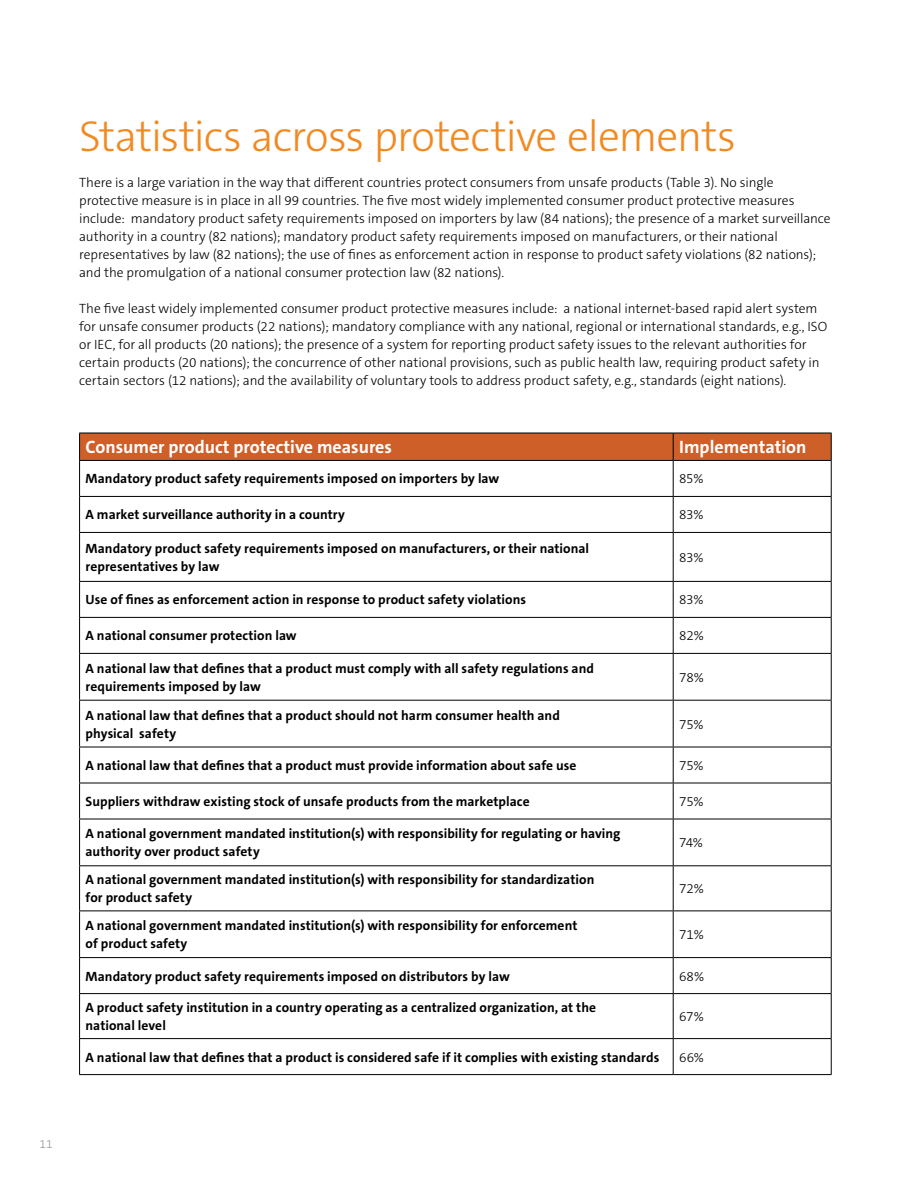
<style>
.page{position:relative;width:918px;height:1188px;background:#fff}
.page>*{position:absolute;margin:0;border:0;box-sizing:border-box;transform-origin:0 0}
.t1{font:300 43.5px "The Sans C5";letter-spacing:-.025em;color:#f18a21}
.t2{font:700 18px "The Sans C5";color:#fff}
.t3{font:300 13.5px/18px "The Sans C5";letter-spacing:-.005em;color:#000}
.t4{font:700 13.5px/18px "The Sans C5";letter-spacing:.005em;color:#000}
.t5{font:300 12px "The Sans C5";color:#939598}
</style>
<div class="page">
<svg style="left:80px;top:461px;width:751px;height:613px"></svg>
<hr style="left:673px;top:461px;width:1px;height:35px;background:#000">
<hr style="left:79px;top:496px;width:594px;height:1px;background:#000">
<hr style="left:673px;top:496px;width:159px;height:1px;background:#000">
<hr style="left:673px;top:497px;width:1px;height:35px;background:#000">
<hr style="left:673px;top:533px;width:1px;height:48px;background:#000">
<hr style="left:673px;top:582px;width:1px;height:35px;background:#000">
<hr style="left:673px;top:618px;width:1px;height:35px;background:#000">
<hr style="left:673px;top:654px;width:1px;height:46px;background:#000">
<hr style="left:673px;top:701px;width:1px;height:46px;background:#000">
<hr style="left:673px;top:747px;width:1px;height:36px;background:#000">
<hr style="left:673px;top:783px;width:1px;height:36px;background:#000">
<hr style="left:673px;top:819px;width:1px;height:46px;background:#000">
<hr style="left:673px;top:866px;width:1px;height:45px;background:#000">
<hr style="left:673px;top:911px;width:1px;height:46px;background:#000">
<hr style="left:673px;top:958px;width:1px;height:35px;background:#000">
<hr style="left:673px;top:994px;width:1px;height:44px;background:#000">
<hr style="left:673px;top:1039px;width:1px;height:35px;background:#000">
<svg style="left:79px;top:433px;width:753px;height:27px;background:#c95c27"></svg>
<hr style="left:79px;top:460px;width:594px;height:1px;background:#000">
<hr style="left:673px;top:460px;width:159px;height:1px;background:#000">
<hr style="left:79px;top:532px;width:594px;height:1px;background:#000">
<hr style="left:673px;top:532px;width:159px;height:1px;background:#000">
<hr style="left:79px;top:581px;width:594px;height:1px;background:#000">
<hr style="left:673px;top:581px;width:159px;height:1px;background:#000">
<hr style="left:79px;top:617px;width:594px;height:1px;background:#000">
<hr style="left:673px;top:617px;width:159px;height:1px;background:#000">
<hr style="left:79px;top:653px;width:594px;height:1px;background:#000">
<hr style="left:673px;top:653px;width:159px;height:1px;background:#000">
<hr style="left:79px;top:700px;width:594px;height:1px;background:#000">
<hr style="left:673px;top:700px;width:159px;height:1px;background:#000">
<hr style="left:79px;top:747px;width:594px;height:1px;background:#000">
<hr style="left:673px;top:747px;width:159px;height:1px;background:#000">
<hr style="left:79px;top:783px;width:594px;height:1px;background:#000">
<hr style="left:673px;top:783px;width:159px;height:1px;background:#000">
<hr style="left:79px;top:819px;width:594px;height:1px;background:#000">
<hr style="left:673px;top:819px;width:159px;height:1px;background:#000">
<hr style="left:79px;top:865px;width:594px;height:1px;background:#000">
<hr style="left:673px;top:865px;width:159px;height:1px;background:#000">
<hr style="left:79px;top:911px;width:594px;height:1px;background:#000">
<hr style="left:673px;top:911px;width:159px;height:1px;background:#000">
<hr style="left:79px;top:957px;width:594px;height:1px;background:#000">
<hr style="left:673px;top:957px;width:159px;height:1px;background:#000">
<hr style="left:79px;top:993px;width:594px;height:1px;background:#000">
<hr style="left:673px;top:993px;width:159px;height:1px;background:#000">
<hr style="left:79px;top:1038px;width:594px;height:1px;background:#000">
<hr style="left:673px;top:1038px;width:159px;height:1px;background:#000">
<hr style="left:79px;top:1074px;width:594px;height:1px;background:#000">
<hr style="left:673px;top:1074px;width:159px;height:1px;background:#000">
<hr style="left:79px;top:461px;width:1px;height:35px;background:#000">
<hr style="left:831px;top:461px;width:1px;height:35px;background:#000">
<hr style="left:79px;top:497px;width:1px;height:35px;background:#000">
<hr style="left:831px;top:497px;width:1px;height:35px;background:#000">
<hr style="left:79px;top:533px;width:1px;height:48px;background:#000">
<hr style="left:831px;top:533px;width:1px;height:48px;background:#000">
<hr style="left:79px;top:582px;width:1px;height:35px;background:#000">
<hr style="left:831px;top:582px;width:1px;height:35px;background:#000">
<hr style="left:79px;top:618px;width:1px;height:35px;background:#000">
<hr style="left:831px;top:618px;width:1px;height:35px;background:#000">
<hr style="left:79px;top:654px;width:1px;height:46px;background:#000">
<hr style="left:831px;top:654px;width:1px;height:46px;background:#000">
<hr style="left:79px;top:701px;width:1px;height:46px;background:#000">
<hr style="left:831px;top:701px;width:1px;height:46px;background:#000">
<hr style="left:79px;top:747px;width:1px;height:36px;background:#000">
<hr style="left:831px;top:747px;width:1px;height:36px;background:#000">
<hr style="left:79px;top:783px;width:1px;height:36px;background:#000">
<hr style="left:831px;top:783px;width:1px;height:36px;background:#000">
<hr style="left:79px;top:819px;width:1px;height:46px;background:#000">
<hr style="left:831px;top:819px;width:1px;height:46px;background:#000">
<hr style="left:79px;top:866px;width:1px;height:45px;background:#000">
<hr style="left:831px;top:866px;width:1px;height:45px;background:#000">
<hr style="left:79px;top:911px;width:1px;height:46px;background:#000">
<hr style="left:831px;top:911px;width:1px;height:46px;background:#000">
<hr style="left:79px;top:958px;width:1px;height:35px;background:#000">
<hr style="left:831px;top:958px;width:1px;height:35px;background:#000">
<hr style="left:79px;top:994px;width:1px;height:44px;background:#000">
<hr style="left:831px;top:994px;width:1px;height:44px;background:#000">
<hr style="left:79px;top:1039px;width:1px;height:35px;background:#000">
<hr style="left:831px;top:1039px;width:1px;height:35px;background:#000">
<h1 class="t1" style="left:79px;top:108px;width:658px">Statistics across protective elements</h1>
<p class="t3" style="left:79px;top:174px;width:753px">There is a large variation in the way that different countries protect consumers from unsafe products (Table 3). No single protective measure is in place in all 99 countries. The five most widely implemented consumer product protective measures include: mandatory product safety requirements imposed on importers by law (84 nations); the presence of a market surveillance authority in a country (82 nations); mandatory product safety requirements imposed on manufacturers, or their national representatives by law (82 nations); the use of fines as enforcement action in response to product safety violations (82 nations); and the promulgation of a national consumer protection law (82 nations).</p>
<p class="t3" style="left:79px;top:300px;width:750px">The five least widely implemented consumer product protective measures include: a national internet-based rapid alert system for unsafe consumer products (22 nations); mandatory compliance with any national, regional or international standards, e.g., ISO or IEC, for all products (20 nations); the presence of a system for reporting product safety issues to the relevant authorities for certain products (20 nations); the concurrence of other national provisions, such as public health law, requiring product safety in certain sectors (12 nations); and the availability of voluntary tools to address product safety, e.g., standards (eight nations).</p>
<h2 class="t2" style="left:86px;top:436px;width:308px">Consumer product protective measures</h2>
<h2 class="t2" style="left:679px;top:436px;width:129px">Implementation</h2>
<p class="t4" style="left:86px;top:470px;width:415px">Mandatory product safety requirements imposed on importers by law</p>
<p class="t3" style="left:679px;top:470px;width:26px">85%</p>
<p class="t4" style="left:86px;top:506px;width:261px">A market surveillance authority in a country</p>
<p class="t3" style="left:679px;top:506px;width:26px">83%</p>
<p class="t4" style="left:86px;top:539px;width:505px">Mandatory product safety requirements imposed on manufacturers, or their national representatives by law</p>
<p class="t3" style="left:679px;top:548px;width:26px">83%</p>
<p class="t4" style="left:86px;top:591px;width:442px">Use of fines as enforcement action in response to product safety violations</p>
<p class="t3" style="left:679px;top:591px;width:26px">83%</p>
<p class="t4" style="left:86px;top:627px;width:213px">A national consumer protection law</p>
<p class="t3" style="left:679px;top:627px;width:26px">82%</p>
<p class="t4" style="left:86px;top:659px;width:510px">A national law that defines that a product must comply with all safety regulations and requirements imposed by law</p>
<p class="t3" style="left:679px;top:668px;width:26px">78%</p>
<p class="t4" style="left:86px;top:706px;width:476px">A national law that defines that a product should not harm consumer health and physical safety</p>
<p class="t3" style="left:679px;top:715px;width:26px">75%</p>
<p class="t4" style="left:86px;top:757px;width:492px">A national law that defines that a product must provide information about safe use</p>
<p class="t3" style="left:679px;top:757px;width:26px">75%</p>
<p class="t4" style="left:86px;top:793px;width:446px">Suppliers withdraw existing stock of unsafe products from the marketplace</p>
<p class="t3" style="left:679px;top:793px;width:26px">75%</p>
<p class="t4" style="left:86px;top:825px;width:536px">A national government mandated institution(s) with responsibility for regulating or having authority over product safety</p>
<p class="t3" style="left:679px;top:834px;width:25px">74%</p>
<p class="t4" style="left:86px;top:871px;width:510px">A national government mandated institution(s) with responsibility for standardization for product safety</p>
<p class="t3" style="left:679px;top:880px;width:26px">72%</p>
<p class="t4" style="left:86px;top:917px;width:493px">A national government mandated institution(s) with responsibility for enforcement of product safety</p>
<p class="t3" style="left:679px;top:926px;width:26px">71%</p>
<p class="t4" style="left:86px;top:967px;width:426px">Mandatory product safety requirements imposed on distributors by law</p>
<p class="t3" style="left:679px;top:967px;width:26px">68%</p>
<p class="t4" style="left:86px;top:999px;width:512px">A product safety institution in a country operating as a centralized organization, at the national level</p>
<p class="t3" style="left:679px;top:1008px;width:26px">67%</p>
<p class="t4" style="left:86px;top:1048px;width:575px">A national law that defines that a product is considered safe if it complies with existing standards</p>
<p class="t3" style="left:679px;top:1048px;width:26px">66%</p>
<p class="t5" style="left:40px;top:1136px;width:15px">11</p>
</div>
